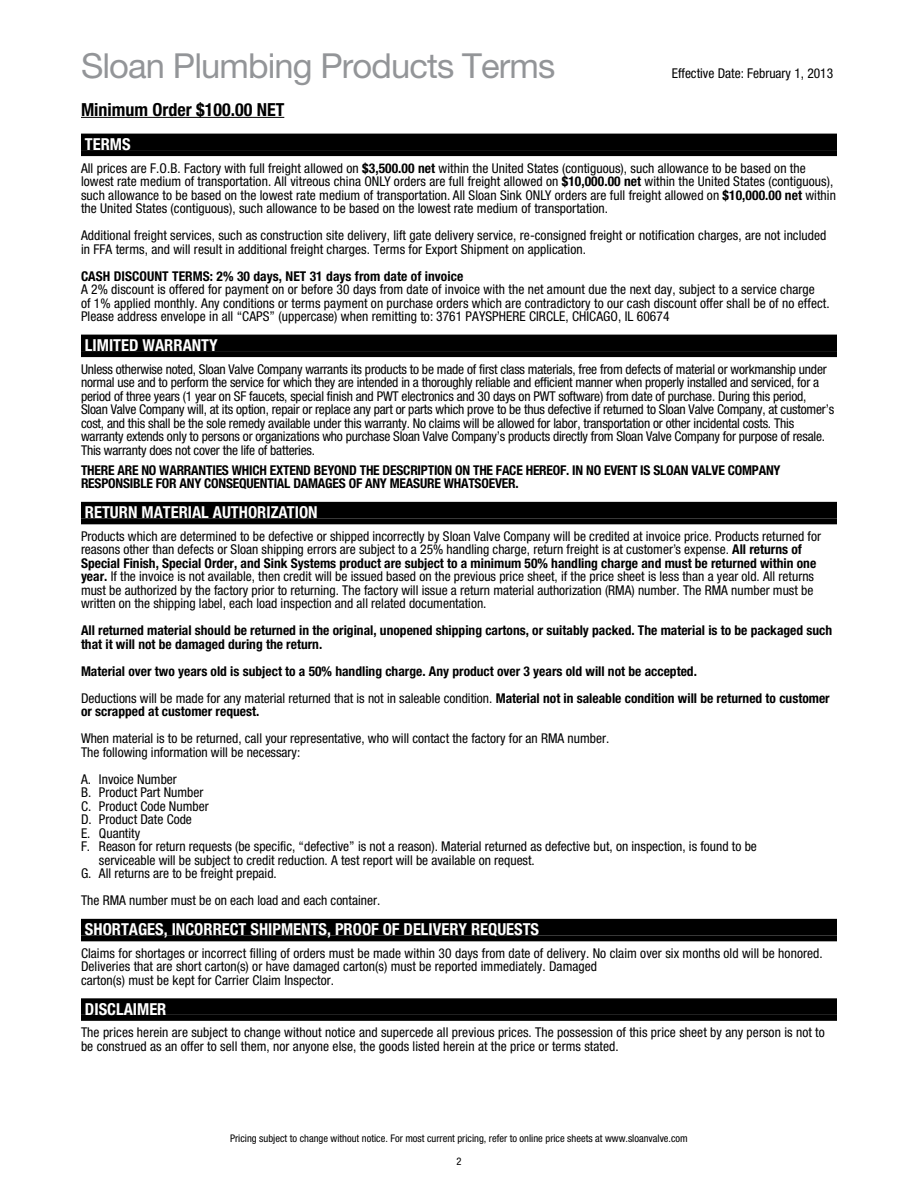
<style>
.page{position:relative;width:918px;height:1188px;background:#fff}
.page>*{position:absolute;margin:0;border:0;box-sizing:border-box;transform-origin:0 0}
.t1{font:34.5px "Helvetica Neue LT Std";letter-spacing:-.025em;color:#939598}
.t2{font:700 condensed 18px "Helvetica Neue LT Std";color:#000}
.t3{font:700 condensed 16.5px "Helvetica Neue LT Std";color:#fff}
.t4{font:condensed 13.5px/13.5px "Helvetica Neue LT Std";color:#000}
.t5{font:700 condensed 13.5px/13.5px "Helvetica Neue LT Std";color:#000}
.t6{font:condensed 10.5px/22.5px "Helvetica Neue LT Std";color:#000;text-align:center}
.s1{font-weight:700}
.s2{font-weight:400}
</style>
<div class="page">
<hr style="left:81px;top:117px;width:203px;height:1px;background:#000">
<div style="left:81px;top:134px;width:756px;height:16px;background:#000"></div>
<div style="left:81px;top:150px;width:756px;height:6px;background:#000"></div>
<div style="left:81px;top:335px;width:756px;height:16px;background:#000"></div>
<div style="left:81px;top:351px;width:756px;height:6px;background:#000"></div>
<div style="left:81px;top:502px;width:756px;height:16px;background:#000"></div>
<div style="left:81px;top:518px;width:756px;height:6px;background:#000"></div>
<div style="left:81px;top:919px;width:756px;height:16px;background:#000"></div>
<div style="left:81px;top:935px;width:756px;height:6px;background:#000"></div>
<div style="left:81px;top:998px;width:756px;height:17px;background:#000"></div>
<div style="left:81px;top:1015px;width:756px;height:6px;background:#000"></div>
<h1 class="t1" style="left:81px;top:45px;width:476px">Sloan Plumbing Products Terms</h1>
<p class="t4" style="left:672px;top:66px;width:163px">Effective Date: February 1, 2013</p>
<h2 class="t2" style="left:81px;top:98px;width:204px">Minimum Order $100.00 NET</h2>
<p class="t3" style="left:85px;top:134px;width:47px">TERMS</p>
<p class="t4" style="left:81px;top:161px;width:757px">All prices are F.O.B. Factory with full freight allowed on <span class="s1">$3,500.00 net</span> within the United States (contiguous), such allowance to be based on the lowest rate medium of transportation. All vitreous china ONLY orders are full freight allowed on <span class="s1">$10,000.00 net</span> within the United States (contiguous), such allowance to be based on the lowest rate medium of transportation. All Sloan Sink ONLY orders are full freight allowed on <span class="s1">$10,000.00 net</span> within the United States (contiguous), such allowance to be based on the lowest rate medium of transportation.</p>
<p class="t4" style="left:81px;top:228px;width:747px">Additional freight services, such as construction site delivery, lift gate delivery service, re-consigned freight or notification charges, are not included in FFA terms, and will result in additional freight charges. Terms for Export Shipment on application.</p>
<p class="t5" style="left:81px;top:269px;width:384px">CASH DISCOUNT TERMS: 2% 30 days, NET 31 days from date of invoice</p>
<p class="t4" style="left:81px;top:282px;width:750px">A 2% discount is offered for payment on or before 30 days from date of invoice with the net amount due the next day, subject to a service charge<br>of 1% applied monthly. Any conditions or terms payment on purchase orders which are contradictory to our cash discount offer shall be of no effect.<br>Please address envelope in all “CAPS” (uppercase) when remitting to: 3761 PAYSPHERE CIRCLE, CHICAGO, IL 60674</p>
<p class="t3" style="left:85px;top:335px;width:134px">LIMITED WARRANTY</p>
<p class="t4" style="left:81px;top:362px;width:755px">Unless otherwise noted, Sloan Valve Company warrants its products to be made of first class materials, free from defects of material or workmanship under normal use and to perform the service for which they are intended in a thoroughly reliable and efficient manner when properly installed and serviced, for a period of three years (1 year on SF faucets, special finish and PWT electronics and 30 days on PWT software) from date of purchase. During this period, Sloan Valve Company will, at its option, repair or replace any part or parts which prove to be thus defective if returned to Sloan Valve Company, at customer’s cost, and this shall be the sole remedy available under this warranty. No claims will be allowed for labor, transportation or other incidental costs. This warranty extends only to persons or organizations who purchase Sloan Valve Company’s products directly from Sloan Valve Company for purpose of resale.<br>This warranty does not cover the life of batteries.</p>
<p class="t5" style="left:81px;top:463px;width:701px">THERE ARE NO WARRANTI ES WHICH EXTEND BEYOND THE DESCRIPTION ON THE FACE HEREOF. IN NO EVENT IS SLOAN VALVE COMPANY<br>RESPONSIBLE FOR ANY CONSEQUENTIAL DAMAGES OF ANY MEASURE WHATSOEVER.</p>
<p class="t3" style="left:85px;top:502px;width:233px">RETURN MATERIAL AUTHORIZATI ON</p>
<p class="t4" style="left:81px;top:529px;width:742px">Products which are determined to be defective or shipped incorrectly by Sloan Valve Company will be credited at invoice price. Products returned for reasons other than defects or Sloan shipping errors are subject to a 25% handling charge, return freight is at customer’s expense. <span class="s1">All returns of Special Finish, Special Order, and Sink Systems product are subject to a minimum 50% handling charge and must be returned within one year.</span> If the invoice is not available, then credit will be issued based on the previous price sheet, if the price sheet is less than a year old. All returns must be authorized by the factory prior to returning. The factory will issue a return material authorization (RMA) number. The RMA number must be written on the shipping label, each load inspection and all related documentation.</p>
<p class="t5" style="left:81px;top:624px;width:753px">All returned material should be returned in the original, unopened shipping cartons, or suitably packed. The material is to be packaged such that it will not be damaged during the return.</p>
<p class="t5" style="left:81px;top:657px;width:750px;line-height:27px">Material over two years old is subject to a 50% handling charge. Any product over 3 years old will not be accepted.<br><span class="s2">Deductions will be made for any material returned that is not in saleable condition.</span> Material not in saleable condition will be returned to customer</p>
<p class="t5" style="left:81px;top:705px;width:180px">or scrapped at customer request.</p>
<p class="t4" style="left:81px;top:732px;width:530px">When material is to be returned, call your representative, who will contact the factory for an RMA number.<br>The following information will be necessary:</p>
<p class="t4" style="left:81px;top:772px;width:97px">A. Invoice Number</p>
<p class="t4" style="left:81px;top:786px;width:124px">B. Product Part Number</p>
<p class="t4" style="left:81px;top:799px;width:129px">C. Product Code Number</p>
<p class="t4" style="left:81px;top:813px;width:112px">D. Product Date Code</p>
<p class="t4" style="left:81px;top:826px;width:61px">E. Quantity</p>
<p class="t4" style="left:81px;top:840px;width:677px">F. Reason for return requests (be specific, “defective” is not a reason). Material returned as defective but, on inspection, is found to be</p>
<p class="t4" style="left:99px;top:853px;width:437px">serviceable will be subject to credit reduction. A test report will be available on request.</p>
<p class="t4" style="left:81px;top:867px;width:197px">G. All returns are to be freight prepaid.</p>
<p class="t4" style="left:81px;top:894px;width:301px">The RMA number must be on each load and each container.</p>
<p class="t3" style="left:85px;top:919px;width:456px">SHORTAGES, INCORRECT SHIPMENTS, PROOF OF DELIVERY REQUESTS</p>
<p class="t4" style="left:81px;top:946px;width:743px">Claims for shortages or incorrect filling of orders must be made within 30 days from date of delivery. No claim over six months old will be honored.<br>Deliveries that are short carton(s) or have damaged carton(s) must be reported immediately. Damaged<br>carton(s) must be kept for Carrier Claim Inspector.</p>
<p class="t3" style="left:85px;top:999px;width:83px">DISCLAIMER</p>
<p class="t4" style="left:81px;top:1026px;width:745px">The prices herein are subject to change without notice and supercede all previous prices. The possession of this price sheet by any person is not to be construed as an offer to sell them, nor anyone else, the goods listed herein at the price or terms stated.</p>
<p class="t6" style="left:230px;top:1127px;width:459px">Pricing subject to change without notice. For most current pricing, refer to online price sheets at www.sloanvalve.com<br>2</p>
</div>
